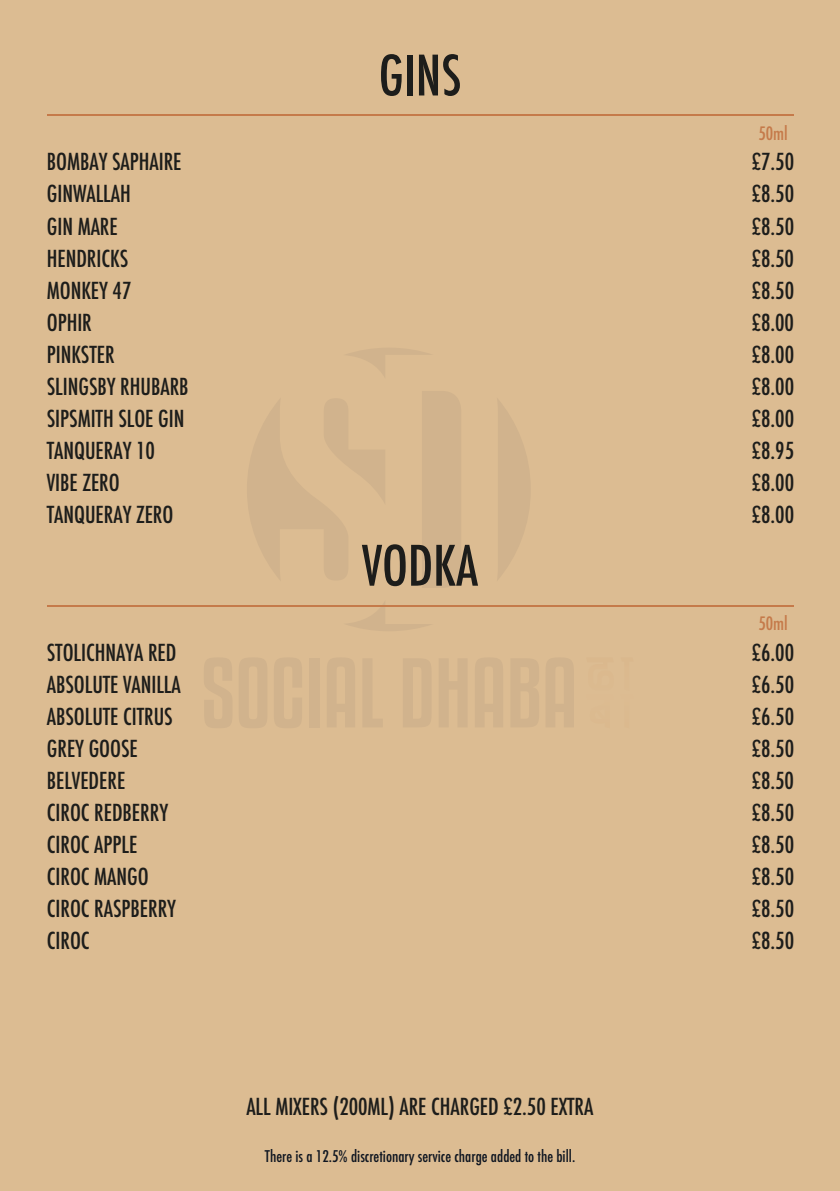
<style>
.page{position:relative;width:840px;height:1191px;background:#fff}
.page>*{position:absolute;margin:0;border:0;box-sizing:border-box;transform-origin:0 0}
.t1{font:500 condensed 54.2px "Futura";color:#1d1d1b}
.t2{font:500 condensed 22.8px "Futura";color:#1d1d1b}
.t3{font:500 condensed 18px "Futura";color:#c57a4a}
.t4{font:500 condensed 15.6px "Futura";color:#0f1621}
</style>
<div class="page">
<div style="left:0;top:0;width:839px;height:1191px;background:#dcbc92"></div>
<svg style="left:343px;top:602px;width:90px;height:29px"></svg>
<svg style="left:247px;top:399px;width:138px;height:181px"></svg>
<svg style="left:346px;top:348px;width:82px;height:29px"></svg>
<svg style="left:498px;top:400px;width:32px;height:179px"></svg>
<div style="left:422px;top:391px;width:39px;height:197px;background:#d1b38d"></div>
<svg style="left:204px;top:658px;width:28px;height:70px"></svg>
<svg style="left:239px;top:658px;width:28px;height:70px"></svg>
<svg style="left:274px;top:658px;width:28px;height:70px"></svg>
<div style="left:309px;top:658px;width:10px;height:69px;background:#d1b38d"></div>
<svg style="left:327px;top:658px;width:28px;height:69px"></svg>
<svg style="left:363px;top:659px;width:19px;height:68px"></svg>
<svg style="left:403px;top:659px;width:28px;height:68px"></svg>
<svg style="left:439px;top:659px;width:28px;height:68px"></svg>
<svg style="left:475px;top:658px;width:28px;height:69px"></svg>
<svg style="left:511px;top:659px;width:28px;height:68px"></svg>
<svg style="left:546px;top:658px;width:27px;height:69px"></svg>
<hr style="left:47px;top:115px;width:746px;height:1px;background:#c57a4a">
<hr style="left:47px;top:605px;width:746px;height:1px;background:#c57a4a">
<h1 class="t1" style="left:378px;top:41px;width:84px">GINS</h1>
<p class="t3" style="left:758px;top:122px;width:31px">50ml</p>
<p class="t2" style="left:47px;top:147px;width:136px">BOMBAY SAPHAIRE</p>
<p class="t2" style="left:751px;top:147px;width:44px">£7.50</p>
<p class="t2" style="left:47px;top:179px;width:85px">GINWALLAH</p>
<p class="t2" style="left:751px;top:179px;width:44px">£8.50</p>
<p class="t2" style="left:47px;top:211px;width:72px">GIN MARE</p>
<p class="t2" style="left:751px;top:211px;width:44px">£8.50</p>
<p class="t2" style="left:47px;top:243px;width:83px">HENDRICKS</p>
<p class="t2" style="left:751px;top:243px;width:44px">£8.50</p>
<p class="t2" style="left:47px;top:275px;width:86px">MONKEY 47</p>
<p class="t2" style="left:751px;top:275px;width:44px">£8.50</p>
<p class="t2" style="left:47px;top:307px;width:47px">OPHIR</p>
<p class="t2" style="left:751px;top:307px;width:44px">£8.00</p>
<p class="t2" style="left:47px;top:339px;width:69px">PINKSTER</p>
<p class="t2" style="left:751px;top:339px;width:44px">£8.00</p>
<p class="t2" style="left:47px;top:371px;width:143px">SLINGSBY RHUBARB</p>
<p class="t2" style="left:751px;top:371px;width:44px">£8.00</p>
<p class="t2" style="left:47px;top:403px;width:139px">SIPSMITH SLOE GIN</p>
<p class="t2" style="left:751px;top:403px;width:44px">£8.00</p>
<p class="t2" style="left:47px;top:435px;width:110px">TANQUERAY 10</p>
<p class="t2" style="left:751px;top:435px;width:44px">£8.95</p>
<p class="t2" style="left:47px;top:467px;width:74px">VIBE ZERO</p>
<p class="t2" style="left:751px;top:467px;width:44px">£8.00</p>
<p class="t2" style="left:47px;top:499px;width:128px">TANQUERAY ZERO</p>
<p class="t2" style="left:751px;top:499px;width:44px">£8.00</p>
<h1 class="t1" style="left:362px;top:531px;width:118px">VODKA</h1>
<p class="t3" style="left:758px;top:612px;width:31px">50ml</p>
<p class="t2" style="left:47px;top:637px;width:131px">STOLICHNAYA RED</p>
<p class="t2" style="left:751px;top:637px;width:44px">£6.00</p>
<p class="t2" style="left:47px;top:669px;width:135px">ABSOLUTE VANILLA</p>
<p class="t2" style="left:751px;top:669px;width:44px">£6.50</p>
<p class="t2" style="left:47px;top:701px;width:127px">ABSOLUTE CITRUS</p>
<p class="t2" style="left:751px;top:701px;width:44px">£6.50</p>
<p class="t2" style="left:47px;top:733px;width:92px">GREY GOOSE</p>
<p class="t2" style="left:751px;top:733px;width:44px">£8.50</p>
<p class="t2" style="left:47px;top:765px;width:80px">BELVEDERE</p>
<p class="t2" style="left:751px;top:765px;width:44px">£8.50</p>
<p class="t2" style="left:47px;top:797px;width:123px">CIROC REDBERRY</p>
<p class="t2" style="left:751px;top:797px;width:44px">£8.50</p>
<p class="t2" style="left:47px;top:829px;width:92px">CIROC APPLE</p>
<p class="t2" style="left:751px;top:829px;width:44px">£8.50</p>
<p class="t2" style="left:47px;top:861px;width:103px">CIROC MANGO</p>
<p class="t2" style="left:751px;top:861px;width:44px">£8.50</p>
<p class="t2" style="left:47px;top:893px;width:131px">CIROC RASPBERRY</p>
<p class="t2" style="left:751px;top:893px;width:44px">£8.50</p>
<p class="t2" style="left:47px;top:925px;width:44px">CIROC</p>
<p class="t2" style="left:751px;top:925px;width:44px">£8.50</p>
<p class="t2" style="left:246px;top:1092px;width:348px">ALL MIXERS (200ML) ARE CHARGED £2.50 EXTRA</p>
<p class="t4" style="left:265px;top:1146px;width:311px">There is a 12.5% discretionary service charge added to the bill.</p>
</div>
